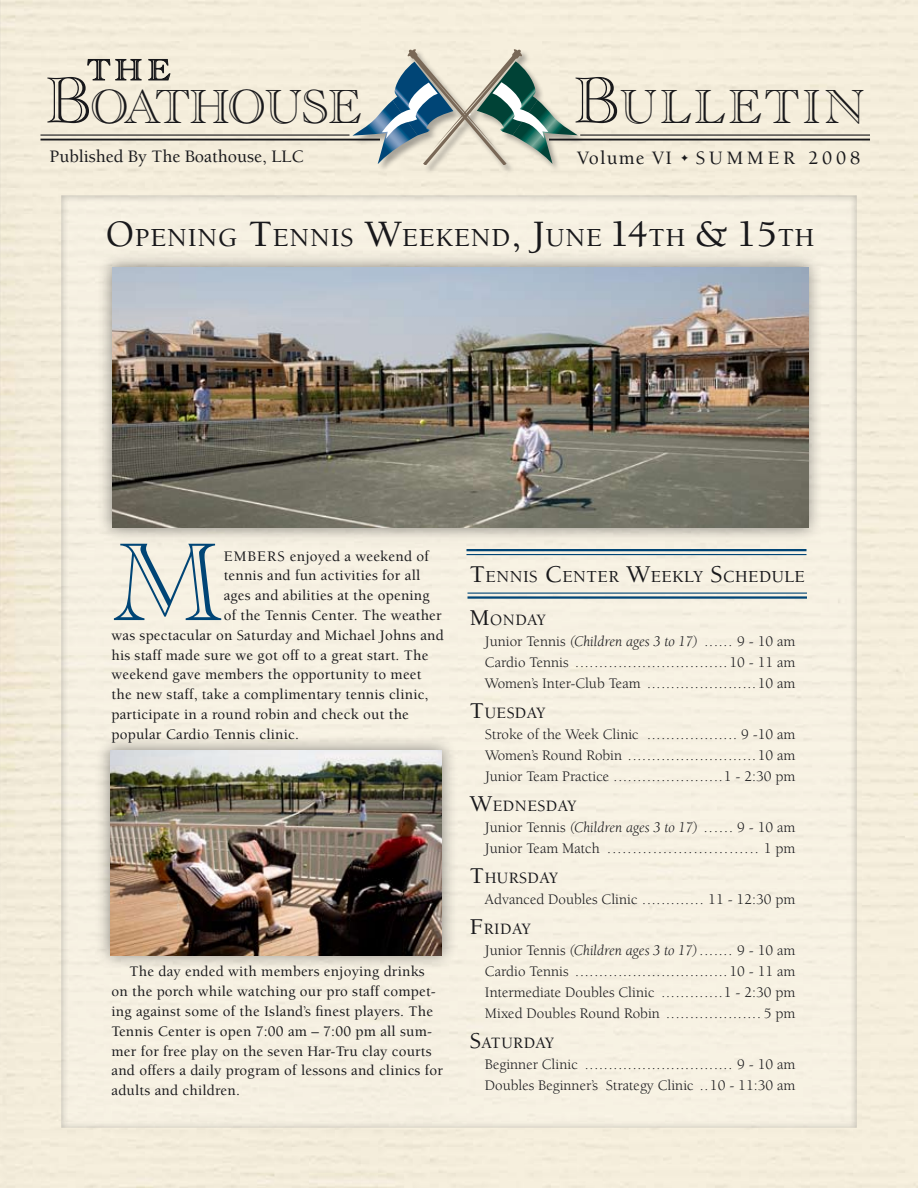
<style>
.page{position:relative;width:918px;height:1188px;background:#f6efdf}
.page>*{position:absolute;margin:0;border:0;box-sizing:border-box;transform-origin:0 0}
.t1{font:114.45px "Academy Engraved Plain";color:#004576}
.t2{font:49.5px "Academy Engraved Plain";letter-spacing:-.02em;color:#18181b}
.t3{font:49.5px "Academy Engraved Plain";letter-spacing:.08em;color:#18181b}
.t4{font:30.75px "Academy Engraved Plain";color:#18181b;scale:1.08 1}
.t5{font:500 26.85px "Berkeley";letter-spacing:.03em;color:#18181b}
.t6{font:500 19.5px "Berkeley";letter-spacing:.2em;color:#18181b}
.t7{font:500 18px "Berkeley";color:#18181b}
.t8{font:500 17.4px "Berkeley";letter-spacing:.03em;color:#18181b}
.t9{font:500 16.35px "Berkeley";letter-spacing:.03em;color:#18181b}
.t10{font:15px/21px "Berkeley";color:#18181b;text-align:justify}
.t11{font:500 15px/19.8px "Berkeley";letter-spacing:.015em;color:#18181b}
.s1{font-size:67.5px}
.s2{font-size:38.25px}
.s3{font-size:24.75px}
.s4{font-size:23.25px}
.s5{font-style:italic}
</style>
<div class="page">
<svg style="left:352px;top:49px;width:226px;height:116px"></svg>
<hr style="left:40px;top:139px;width:340px;height:2px;background:#18181b">
<hr style="left:549px;top:139px;width:321px;height:2px;background:#18181b">
<hr style="left:40px;top:135px;width:310px;height:1px;background:#18181b">
<hr style="left:580px;top:135px;width:290px;height:1px;background:#18181b">
<hr style="left:466px;top:549px;width:341px;height:2px;background:#004576">
<hr style="left:466px;top:554px;width:341px;height:1px;background:#004576">
<hr style="left:468px;top:596px;width:339px;height:3px;background:#004576">
<hr style="left:468px;top:593px;width:339px;height:1px;background:#004576">
<svg style="left:88px;top:59px;width:22px;height:21px"></svg>
<svg style="left:116px;top:59px;width:25px;height:21px"></svg>
<svg style="left:149px;top:59px;width:21px;height:21px"></svg>
<div style="left:96px;top:251px;width:735px;height:298px;background:#18181b;opacity:.5"></div>
<img style="left:112px;top:267px;width:696px;height:261px">
<div style="left:94px;top:735px;width:370px;height:242px;background:#18181b;opacity:.5"></div>
<img style="left:110px;top:750px;width:332px;height:205px">
<h3 class="t4" style="left:88px;top:51px;width:78px">THE</h3>
<h2 class="t2" style="left:46px;top:76px;width:317px"><span class="s1">B</span>OATHOUSE</h2>
<h2 class="t3" style="left:574px;top:76px;width:293px"><span class="s1">B</span>ULLETIN</h2>
<p class="t7" style="left:50px;top:147px;width:256px">Published By The Boathouse, LLC</p>
<h3 class="t6" style="left:577px;top:148px;width:285px">Volume VI ✦ SUMMER 2008</h3>
<h3 class="t5" style="left:106px;top:224px;width:710px"><span class="s2">O</span>PENING <span class="s2">T</span>ENNIS <span class="s2">W</span>EEKEND<span class="s2">, J</span>UNE <span class="s2">14</span>TH <span class="s2">&amp; 15</span>TH</h3>
<h1 class="t1" style="left:111px;top:514px;width:114px">M</h1>
<p class="t11" style="left:224px;top:546px;width:207px">EMBERS enjoyed a weekend of</p>
<p class="t11" style="left:224px;top:566px;width:198px">tennis and fun activities for all</p>
<p class="t11" style="left:224px;top:586px;width:208px">ages and abilities at the opening</p>
<p class="t11" style="left:224px;top:606px;width:220px">of the Tennis Center. The weather</p>
<p class="t11" style="left:112px;top:626px;width:334px">was spectacular on Saturday and Michael Johns and</p>
<p class="t11" style="left:112px;top:645px;width:318px">his staff made sure we got off to a great start. The</p>
<p class="t11" style="left:112px;top:665px;width:312px">weekend gave members the opportunity to meet</p>
<p class="t11" style="left:112px;top:685px;width:319px">the new staff, take a complimentary tennis clinic,</p>
<p class="t11" style="left:112px;top:705px;width:299px">participate in a round robin and check out the</p>
<p class="t11" style="left:112px;top:725px;width:189px">popular Cardio Tennis clinic.</p>
<p class="t11" style="left:112px;top:962px;width:333px;text-indent:18px">The day ended with members enjoying drinks on the porch while watching our pro staff compet&shy;ing against some of the Island’s finest players. The Tennis Center is open 7:00 am – 7:00 pm all sum&shy;mer for free play on the seven Har-Tru clay courts and offers a daily program of lessons and clinics for adults and children.</p>
<p class="t8" style="left:470px;top:567px;width:336px"><span class="s3">T</span>ENNIS <span class="s3">C</span>ENTER <span class="s3">W</span>EEKLY <span class="s3">S</span>CHEDULE</p>
<p class="t9" style="left:470px;top:611px;width:77px"><span class="s4">M</span>ONDAY</p>
<p class="t10" style="left:485px;top:631px;width:312px">Junior Tennis <span class="s5">(Children ages 3 to 17)</span> ...... 9 - 10 am Cardio Tennis ................................10 - 11 am Women’s Inter-Club Team .......................10 am</p>
<p class="t9" style="left:470px;top:704px;width:77px"><span class="s4">T</span>UESDAY</p>
<p class="t10" style="left:485px;top:724px;width:312px">Stroke of the Week Clinic ................... 9 -10 am Women’s Round Robin ...........................10 am Junior Team Practice .......................1 - 2:30 pm</p>
<p class="t9" style="left:470px;top:797px;width:108px"><span class="s4">W</span>EDNESDAY</p>
<p class="t10" style="left:485px;top:817px;width:312px">Junior Tennis <span class="s5">(Children ages 3 to 17)</span> ...... 9 - 10 am<br>Junior Team Match .............................. 1 pm</p>
<p class="t9" style="left:470px;top:869px;width:90px"><span class="s4">T</span>HURSDAY</p>
<p class="t10" style="left:485px;top:889px;width:312px">Advanced Doubles Clinic ............. 11 - 12:30 pm</p>
<p class="t9" style="left:470px;top:920px;width:62px"><span class="s4">F</span>RIDAY</p>
<p class="t10" style="left:485px;top:940px;width:312px">Junior Tennis <span class="s5">(Children ages 3 to 17)</span>....... 9 - 10 am Cardio Tennis ................................10 - 11 am Intermediate Doubles Clinic .............1 - 2:30 pm Mixed Doubles Round Robin .................... 5 pm</p>
<p class="t9" style="left:470px;top:1034px;width:86px"><span class="s4">S</span>ATURDAY</p>
<p class="t10" style="left:485px;top:1054px;width:312px">Beginner Clinic ............................... 9 - 10 am<br>Doubles Beginner’s Strategy Clinic ..10 - 11:30 am</p>
</div>
